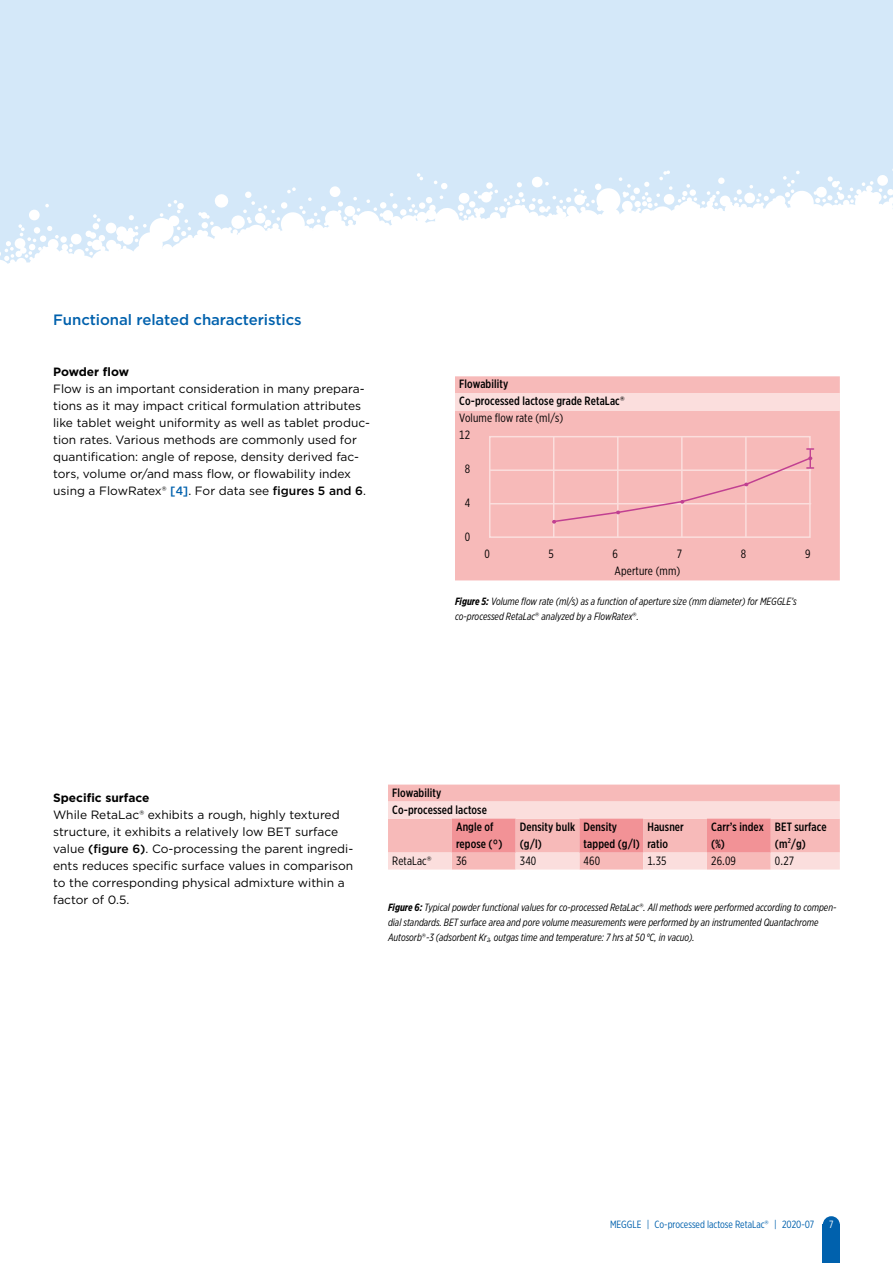
<style>
.page{position:relative;width:893px;height:1263px;background:#fff}
.page>*{position:absolute;margin:0;border:0;box-sizing:border-box;transform-origin:0 0}
.t1{font:500 15px "Gotham";letter-spacing:-.005em;color:#0061ad}
.t2{font:12px/17px "Gotham";color:#000}
.t3{font:500 12px/17px "Gotham X Narrow";letter-spacing:.01em;color:#000}
.t4{font:12px "Gotham X Narrow";letter-spacing:.01em;color:#000}
.t5{font:700 12px "Gotham";color:#000}
.t6{font:italic 10.5px/15px "Gotham X Narrow";color:#000}
.t7{font:10.5px "Gotham X Narrow";color:#0061ad}
.t8{font:10.5px "Gotham X Narrow";color:#fff}
.s1{font-weight:500;color:#0061ad}
.s2{font-weight:500}
.s3{font-family:"Gotham"}
.s4{font-weight:400}
.s5{font-weight:700}
.s6{font-family:"Gotham";font-style:normal}
</style>
<div class="page">
<div style="left:0;top:0;width:893px;height:455px;background:#d4e8f9"></div>
<svg style="left:0;top:169px;width:893px;height:286px;fill:#fff"></svg>
<div style="left:823px;top:1225px;width:17px;height:38px;background:#0061ad"></div>
<div style="left:823px;top:1216px;width:17px;height:17px;background:#0061ad;border-radius:50%"></div>
<svg style="left:388px;top:784px;width:452px;height:85px;background:#f7bfbf"></svg>
<div style="left:455px;top:376px;width:385px;height:204px;background:#f7bab9"></div>
<div style="left:455px;top:393px;width:385px;height:17px;background:#fbdedd"></div>
<div style="left:489px;top:436px;width:322px;height:102px;border:2px solid #fbdedd"></div>
<hr style="left:617px;top:437px;width:1px;height:100px;background:#fbdedd">
<hr style="left:553px;top:437px;width:1px;height:100px;background:#fbdedd">
<hr style="left:745px;top:437px;width:2px;height:100px;background:#fbdedd">
<hr style="left:681px;top:437px;width:2px;height:100px;background:#fbdedd">
<hr style="left:490px;top:469px;width:321px;height:2px;background:#fbdedd">
<hr style="left:490px;top:503px;width:321px;height:1px;background:#fbdedd">
<svg style="left:552px;top:448px;width:262px;height:76px;background:#f5b9ba"></svg>
<p class="t1" style="left:53px;top:310px;width:250px">Functional related characteristics</p>
<p class="t5" style="left:53px;top:364px;width:77px">Powder flow</p>
<p class="t2" style="left:53px;top:380px;width:318px">Flow is an important consideration in many prepara&shy;tions as it may impact critical formulation attributes like tablet weight uniformity as well as tablet produc&shy;tion rates. Various methods are commonly used for quantification: angle of repose, density derived fac&shy;tors, volume or/and mass flow, or flowability index using a FlowRatex® <span class="s1">[4]</span>. For data see <span class="s2">figures 5 and 6</span>.</p>
<p class="t3" style="left:459px;top:376px;width:167px">Flowability<br>Co-processed lactose grade RetaLac<span class="s3">®<br></span><span class="s4">Volume flow rate (ml/s)<br>12</span></p>
<p class="t4" style="left:465px;top:462px;width:7px">8</p>
<p class="t4" style="left:465px;top:496px;width:7px">4</p>
<p class="t4" style="left:465px;top:530px;width:7px">0</p>
<p class="t4" style="left:484px;top:547px;width:7px">0</p>
<p class="t4" style="left:548px;top:547px;width:7px">5</p>
<p class="t4" style="left:613px;top:547px;width:7px">6</p>
<p class="t4" style="left:677px;top:547px;width:7px">7</p>
<p class="t4" style="left:741px;top:547px;width:7px">8</p>
<p class="t4" style="left:805px;top:547px;width:7px">9</p>
<p class="t4" style="left:614px;top:564px;width:67px">Aperture (mm)</p>
<p class="t6" style="left:455px;top:593px;width:343px"><span class="s5">Figure 5:</span> Volume flow rate (ml/s) as a function of aperture size (mm diameter) for MEGGLE’s co-processed RetaLac<span class="s6">®</span> analyzed by a FlowRatex<span class="s6">®</span>.</p>
<p class="t5" style="left:53px;top:789px;width:98px">Specific surface</p>
<p class="t2" style="left:53px;top:806px;width:302px">While RetaLac® exhibits a rough, highly textured structure, it exhibits a relatively low BET surface value <span class="s2">(figure 6)</span>. Co-processing the parent ingredi&shy;ents reduces specific surface values in comparison to the corresponding physical admixture within a factor of 0.5.</p>
<p class="t3" style="left:392px;top:784px;width:51px">Flowability</p>
<p class="t3" style="left:392px;top:801px;width:96px">Co-processed lactose</p>
<p class="t3" style="left:456px;top:818px;width:39px">Angle of</p>
<p class="t3" style="left:456px;top:835px;width:48px">repose (°)</p>
<p class="t3" style="left:520px;top:818px;width:57px">Density bulk (g/l)</p>
<p class="t3" style="left:584px;top:818px;width:58px">Density tapped (g/l)</p>
<p class="t3" style="left:647px;top:818px;width:38px">Hausner ratio</p>
<p class="t3" style="left:711px;top:818px;width:54px">Carr’s index (%)</p>
<p class="t3" style="left:775px;top:818px;width:53px">BET surface (m<sup>2</sup>/g)</p>
<p class="t4" style="left:392px;top:853px;width:41px">RetaLac<span class="s3">®</span></p>
<p class="t4" style="left:456px;top:853px;width:12px">36</p>
<p class="t4" style="left:520px;top:853px;width:18px">340</p>
<p class="t4" style="left:584px;top:853px;width:18px">460</p>
<p class="t4" style="left:647px;top:853px;width:21px">1.35</p>
<p class="t4" style="left:711px;top:853px;width:26px">26.09</p>
<p class="t4" style="left:775px;top:853px;width:21px">0.27</p>
<p class="t6" style="left:388px;top:900px;width:450px"><span class="s5">Figure 6:</span> Typical powder functional values for co-processed RetaLac<span class="s6">®</span>. All methods were performed according to compen&shy;dial standards. BET surface area and pore volume measurements were performed by an instrumented Quantachrome<br>Autosorb<span class="s6">®</span>-3 (adsorbent Kr<sub>2</sub>, outgas time and temperature: 7 hrs at 50 °C, in vacuo).</p>
<p class="t7" style="left:610px;top:1218px;width:206px">MEGGLE | Co-processed lactose RetaLac<span class="s3">®</span> | 2020-07</p>
<p class="t8" style="left:829px;top:1218px;width:6px">7</p>
</div>
